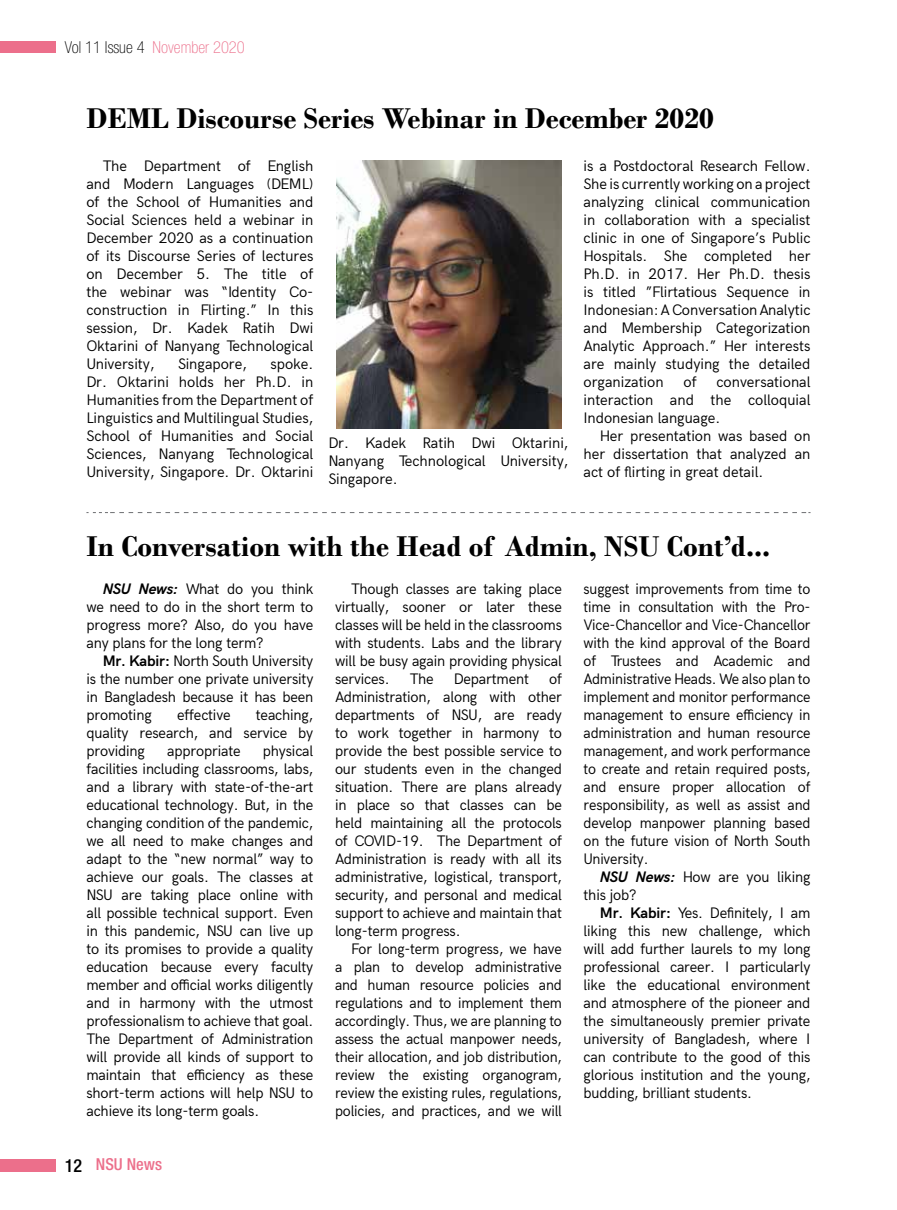
<style>
.page{position:relative;width:897px;height:1210px;background:#fff}
.page>*{position:absolute;margin:0;border:0;box-sizing:border-box;transform-origin:0 0}
.t1{font:700 30px "Bodoni";color:#000}
.t2{font:100 condensed 16.5px "Helvetica Neue LT Pro";color:#ec6f8b}
.t3{font:500 condensed 16.5px "Helvetica Neue LT Pro";color:#ec6f8b}
.t4{font:15px/18px "Acari Sans";letter-spacing:-.01em;color:#000;text-align:justify}
.s1{color:#000}
.s2{font-weight:700;font-style:italic}
.s3{font-weight:700}
.s4{font-size:18px;color:#000}
</style>
<div class="page">
<div style="left:0;top:1158px;width:56px;height:13px;background:#ec6f8b"></div>
<div style="left:0;top:41px;width:56px;height:11px;background:#ec6f8b"></div>
<img style="left:337px;top:161px;width:224px;height:268px">
<svg style="left:86px;top:512px;width:724px;height:1px"></svg>
<p class="t2" style="left:65px;top:38px;width:181px"><span class="s1">Vol 11 Issue 4</span> November 2020</p>
<h1 class="t1" style="left:86px;top:100px;width:628px">DEML Discourse Series Webinar in December 2020</h1>
<p class="t4" style="left:86px;top:156px;width:228px;text-indent:16px">The Department of English and Modern Languages (DEML) of the School of Humanities and Social Sciences held a webinar in December 2020 as a continuation of its Discourse Series of lectures on December 5. The title of the webinar was “Identity Co&shy;construction in Flirting.” In this session, Dr. Kadek Ratih Dwi Oktarini of Nanyang Technological University,</p>
<p class="t4" style="left:583px;top:156px;width:228px">is a Postdoctoral Research Fellow.<br>She is currently working on a project analyzing clinical communication in collaboration with a specialist clinic in one of Singapore’s Public Hospitals. She completed her Ph.D. in 2017. Her Ph.D. thesis is titled ”Flirtatious Sequence in Indonesian: A Conversation Analytic and Membership Categorization Analytic Approach.” Her interests are mainly studying the detailed organization</p>
<p class="t4" style="left:178px;top:354px;width:70px">Singapore,</p>
<p class="t4" style="left:86px;top:354px;width:228px;text-indent:184px">spoke.<br>Dr. Oktarini holds her Ph.D. in Humanities from the Department of Linguistics and Multilingual Studies, School of Humanities and Social Sciences, Nanyang Technological University, Singapore. Dr. Oktarini</p>
<p class="t4" style="left:683px;top:372px;width:15px">of</p>
<p class="t4" style="left:583px;top:372px;width:228px;text-indent:133px">conversational interaction and the colloquial Indonesian language.</p>
<p class="t4" style="left:583px;top:426px;width:228px;text-indent:16px">Her presentation was based on her dissertation that analyzed an act of flirting in great detail.</p>
<p class="t4" style="left:328px;top:433px;width:241px">Dr. Kadek Ratih Dwi Oktarini, Nanyang Technological University, Singapore.</p>
<h1 class="t1" style="left:86px;top:529px;width:685px">In Conversation with the Head of Admin, NSU Cont’d...</h1>
<p class="t4" style="left:86px;top:578px;width:228px;text-indent:16px"><span class="s2">NSU News:</span> What do you think we need to do in the short term to progress more? Also, do you have any plans for the long term?</p>
<p class="t4" style="left:86px;top:650px;width:228px;text-indent:16px"><span class="s3">Mr. Kabir:</span> North South University is the number one private university in Bangladesh because it has been promoting</p>
<p class="t4" style="left:177px;top:704px;width:55px">effective</p>
<p class="t4" style="left:86px;top:704px;width:228px;text-indent:169px">teaching, quality research, and service by providing</p>
<p class="t4" style="left:86px;top:740px;width:228px;text-indent:176px">physical facilities including classrooms, labs, and a library with state-of-the-art educational technology. But, in the changing condition of the pandemic, we all need to make changes and adapt to the “new normal” way to achieve our goals. The classes at NSU are taking place online with all possible technical support. Even in this pandemic, NSU can live up to its promises to provide a quality education because every faculty member and official works diligently and in harmony with the utmost professionalism to achieve that goal.<br>The Department of Administration will provide all kinds of support to maintain that efficiency as these short-term actions will help NSU to achieve its long-term goals.</p>
<p class="t4" style="left:167px;top:740px;width:75px">appropriate</p>
<p class="t3" style="left:65px;top:1154px;width:99px"><span class="s4">12</span> NSU News</p>
<p class="t4" style="left:335px;top:578px;width:228px;text-indent:16px">Though classes are taking place virtually, sooner or later these classes will be held in the classrooms with students. Labs and the library will be busy again providing physical services.</p>
<p class="t4" style="left:335px;top:668px;width:228px;text-indent:214px">of Administration, along with other departments of NSU, are ready to work together in harmony to provide the best possible service to our students even in the changed situation. There are plans already in place so that classes can be held maintaining all the protocols of COVID-19. The Department of Administration is ready with all its administrative, logistical, transport, security, and personal and medical support to achieve and maintain that long-term progress.</p>
<p class="t4" style="left:335px;top:938px;width:228px;text-indent:16px">For long-term progress, we have a plan to develop administrative and human resource policies and regulations and to implement them accordingly. Thus, we are planning to assess the actual manpower needs, their allocation, and job distribution, review the existing organogram, review the existing rules, regulations, policies, and practices, and we will</p>
<p class="t4" style="left:409px;top:668px;width:25px">The</p>
<p class="t4" style="left:453px;top:668px;width:77px">Department</p>
<p class="t4" style="left:583px;top:578px;width:228px">suggest improvements from time to time in consultation with the Pro-Vice-Chancellor and Vice-Chancellor with the kind approval of the Board of Trustees and Academic and Administrative Heads. We also plan to implement and monitor performance management to ensure efficiency in administration and human resource management, and work performance to create and retain required posts, and ensure proper allocation of responsibility, as well as assist and develop manpower planning based on the future vision of North South University.</p>
<p class="t4" style="left:583px;top:866px;width:228px;text-indent:16px"><span class="s2">NSU News:</span> How are you liking this job?</p>
<p class="t4" style="left:583px;top:902px;width:228px;text-indent:16px"><span class="s3">Mr. Kabir:</span> Yes. Definitely, I am liking this new challenge, which will add further laurels to my long professional career. I particularly like the educational environment and atmosphere of the pioneer and the simultaneously premier private university of Bangladesh, where I can contribute to the good of this glorious institution and the young, budding, brilliant students.</p>
</div>
